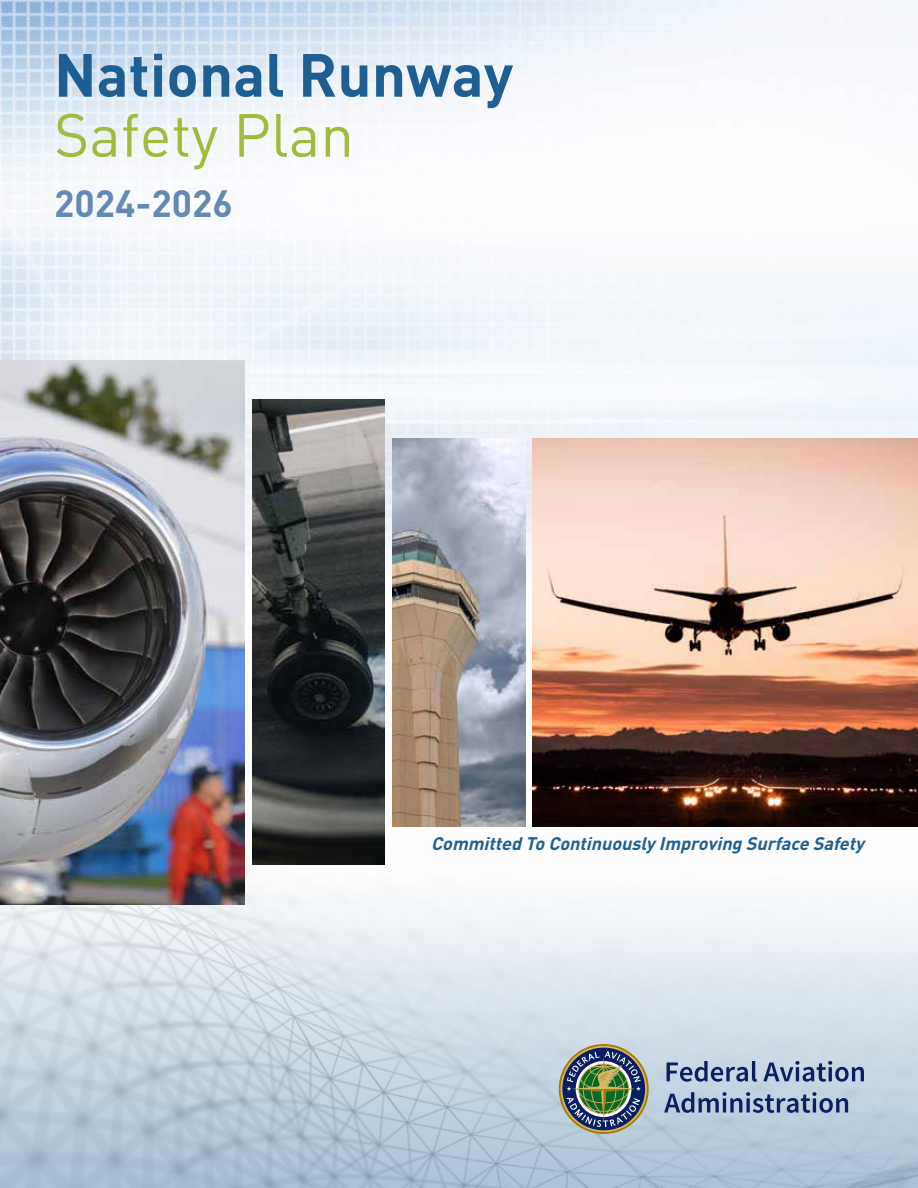
<style>
.page{position:relative;width:918px;height:1188px;background:#fff}
.page>*{position:absolute;margin:0;border:0;box-sizing:border-box;transform-origin:0 0}
.t1{font:700 60px/60px "DIN";color:#1e5f93}
.t2{font:700 37.5px "DIN";color:#6589b4}
.t3{font:italic 700 18px "DIN";color:#1e5f93}
.s1{font-weight:400;color:#a1bb3c}
</style>
<div class="page">
<img style="left:0;top:0;width:918px;height:684px">
<img style="left:0;top:360px;width:245px;height:324px">
<img style="left:252px;top:400px;width:132px;height:284px">
<img style="left:393px;top:438px;width:132px;height:246px">
<img style="left:533px;top:438px;width:385px;height:246px">
<img style="left:0;top:684px;width:918px;height:504px">
<svg style="left:667px;top:1061px;width:197px;height:21px;background:#8697b6"></svg>
<svg style="left:664px;top:1092px;width:184px;height:21px;background:#7f92b3"></svg>
<svg style="left:559px;top:1044px;width:90px;height:90px;background:#75857d"></svg>
<h1 class="t1" style="left:54px;top:42px;width:461px">National Runway<br><span class="s1">Safety Plan</span></h1>
<h1 class="t2" style="left:54px;top:179px;width:180px">2024-2026</h1>
<p class="t3" style="left:431px;top:831px;width:434px">Committed To Continuously Improving Surface Safety</p>
</div>
